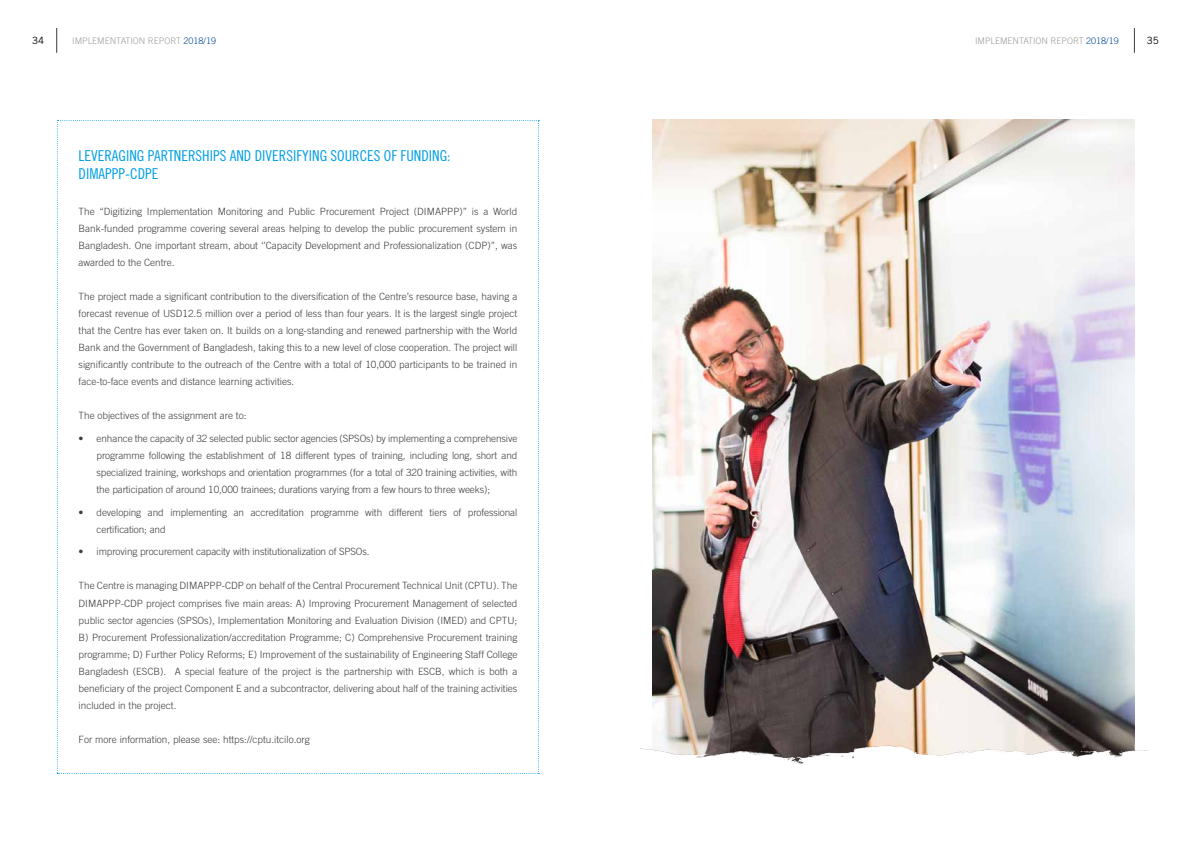
<style>
.page{position:relative;width:1191px;height:842px;background:#fff}
.page>*{position:absolute;margin:0;border:0;box-sizing:border-box;transform-origin:0 0}
.t1{font:15px/18px "Trade Gothic LT Std Cn 18";color:#009fe3}
.t2{font:300 10px/17px "Trade Gothic LT Std";color:#3c3c3b;text-align:justify}
.t3{font:10px "Trade Gothic LT Std";color:#000}
.t4{font:300 9px "Trade Gothic LT Std";color:#9d9d9c}
.s1{color:#004996}
</style>
<div class="page">
<svg style="left:57px;top:28px;width:1px;height:25px"></svg>
<svg style="left:1134px;top:28px;width:1px;height:25px"></svg>
<svg style="left:57px;top:120px;width:482px;height:654px"></svg>
<img style="left:652px;top:119px;width:482px;height:597px">
<img style="left:638px;top:716px;width:510px;height:48px">
<p class="t3" style="left:32px;top:34px;width:14px">34</p>
<p class="t4" style="left:72px;top:35px;width:145px">IMPLEMENTATION REPORT <span class="s1">2018/19</span></p>
<p class="t4" style="left:975px;top:35px;width:145px">IMPLEMENTATION REPORT <span class="s1">2018/19</span></p>
<p class="t3" style="left:1146px;top:34px;width:14px">35</p>
<h1 class="t1" style="left:79px;top:146px;width:373px">LEVERAGING PARTNERSHIPS AND DIVERSIFYING SOURCES OF FUNDING:<br>DIMAPPP-CDPE</h1>
<p class="t2" style="left:79px;top:203px;width:440px">The “Digitizing Implementation Monitoring and Public Procurement Project (DIMAPPP)” is a World Bank-funded programme covering several areas helping to develop the public procurement system in Bangladesh. One important stream, about ‘’Capacity Development and Professionalization (CDP)”, was awarded to the Centre.</p>
<p class="t2" style="left:79px;top:288px;width:440px">The project made a significant contribution to the diversification of the Centre’s resource base, having a forecast revenue of USD12.5 million over a period of less than four years. It is the largest single project that the Centre has ever taken on. It builds on a long-standing and renewed partnership with the World Bank and the Government of Bangladesh, taking this to a new level of close cooperation. The project will significantly contribute to the outreach of the Centre with a total of 10,000 participants to be trained in face-to-face events and distance learning activities.</p>
<p class="t2" style="left:79px;top:407px;width:169px">The objectives of the assignment are to:</p>
<p class="t2" style="left:97px;top:430px;width:422px;text-indent:-18px">• enhance the capacity of 32 selected public sector agencies (SPSOs) by implementing a comprehensive programme following the establishment of 18 different types of training, including long, short and specialized training, workshops and orientation programmes (for a total of 320 training activities, with the participation of around 10,000 trainees; durations varying from a few hours to three weeks);</p>
<p class="t2" style="left:97px;top:504px;width:422px;text-indent:-18px">• developing and implementing an accreditation programme with different tiers of professional certification; and</p>
<p class="t2" style="left:79px;top:543px;width:292px">• improving procurement capacity with institutionalization of SPSOs.</p>
<p class="t2" style="left:79px;top:577px;width:440px">The Centre is managing DIMAPPP-CDP on behalf of the Central Procurement Technical Unit (CPTU). The DIMAPPP-CDP project comprises five main areas: A) Improving Procurement Management of selected public sector agencies (SPSOs), Implementation Monitoring and Evaluation Division (IMED) and CPTU; B) Procurement Professionalization/accreditation Programme; C) Comprehensive Procurement training programme; D) Further Policy Reforms; E) Improvement of the sustainability of Engineering Staff College Bangladesh (ESCB). A special feature of the project is the partnership with ESCB, which is both a beneficiary of the project Component E and a subcontractor, delivering about half of the training activities included in the project.</p>
<p class="t2" style="left:79px;top:730px;width:233px">For more information, please see: https://cptu.itcilo.org</p>
</div>
